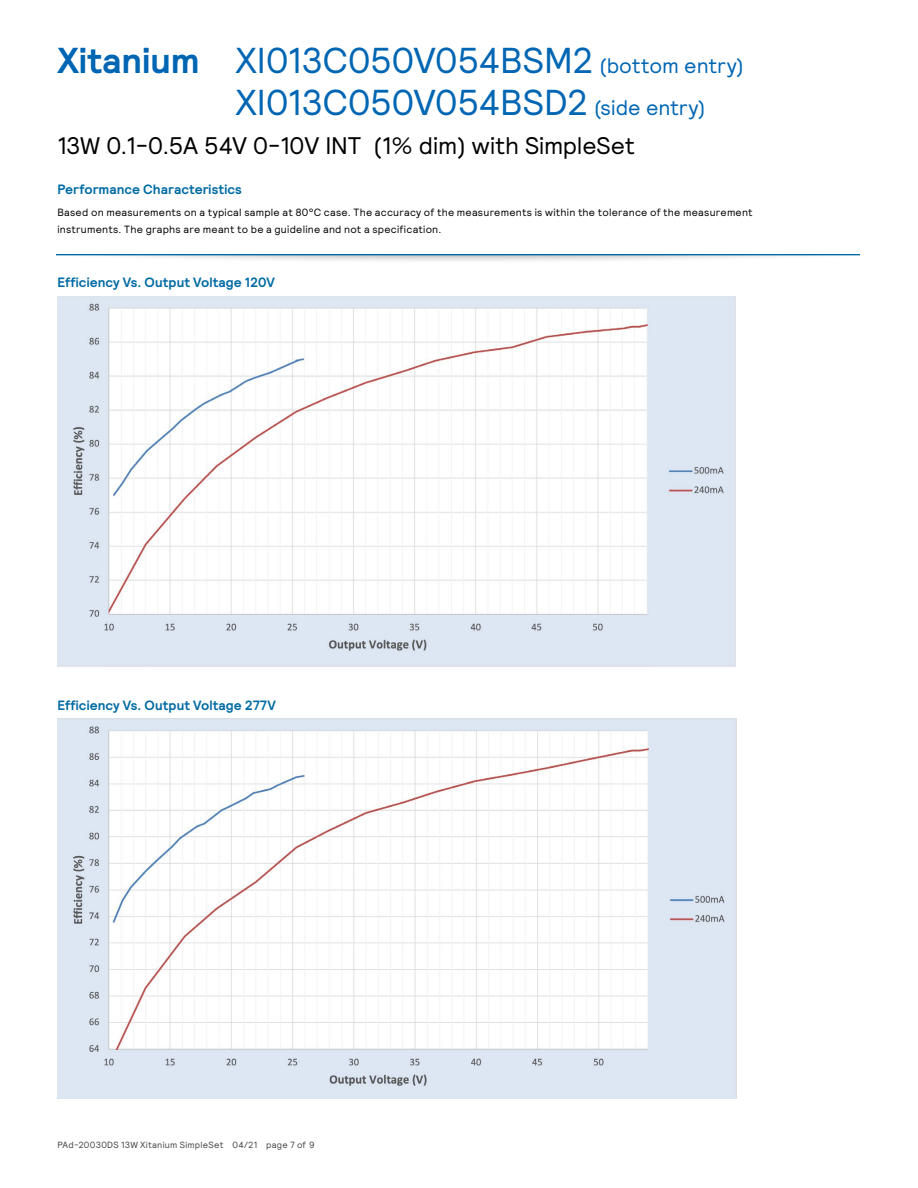
<style>
.page{position:relative;width:918px;height:1188px;background:#fff}
.page>*{position:absolute;margin:0;border:0;box-sizing:border-box;transform-origin:0 0}
.t1{font:36px/42px "Signify Relative";letter-spacing:-.01em;color:#0066b3}
.t2{font:24px "Signify Relative";letter-spacing:-.01em;color:#000}
.t3{font:700 13.5px "Signify Relative";letter-spacing:.005em;color:#006ba3}
.t4{font:10.5px/16.5px "Signify Relative";letter-spacing:.025em;color:#000}
.t5{font:9px "Signify Relative";letter-spacing:.03em;color:#464547}
.s1{font-weight:700}
.s2{font-size:21px}
</style>
<div class="page">
<img style="left:57px;top:296px;width:679px;height:371px">
<img style="left:57px;top:719px;width:679px;height:380px">
<div style="left:36px;top:243px;width:845px;height:21px;background:#000;opacity:.3"></div>
<hr style="left:56px;top:254px;width:805px;height:1px;background:#006ba3">
<div style="left:24px;top:236px;width:869px;height:18px;background:#fff"></div>
<div style="left:0;top:236px;width:56px;height:36px;background:#fff"></div>
<div style="left:861px;top:236px;width:57px;height:36px;background:#fff"></div>
<h1 class="t1" style="left:235px;top:38px;width:510px;text-indent:-178px"><span class="s1">Xitanium</span> XI013C050V054BSM2 <span class="s2">(bottom entry)<br></span>XI013C050V054BSD2 <span class="s2">(side entry)</span></h1>
<h2 class="t2" style="left:57px;top:130px;width:579px">13W 0.1-0.5A 54V 0-10V INT (1% dim) with SimpleSet</h2>
<p class="t3" style="left:57px;top:180px;width:186px">Performance Characteristics</p>
<p class="t4" style="left:57px;top:204px;width:697px">Based on measurements on a typical sample at 80°C case. The accuracy of the measurements is within the tolerance of the measurement instruments. The graphs are meant to be a guideline and not a specification.</p>
<p class="t3" style="left:57px;top:274px;width:219px">Efficiency Vs. Output Voltage 120V</p>
<p class="t3" style="left:57px;top:696px;width:220px">Efficiency Vs. Output Voltage 277V</p>
<p class="t5" style="left:57px;top:1139px;width:259px">PAd-20030DS 13W Xitanium SimpleSet 04/21 page 7 of 9</p>
</div>
